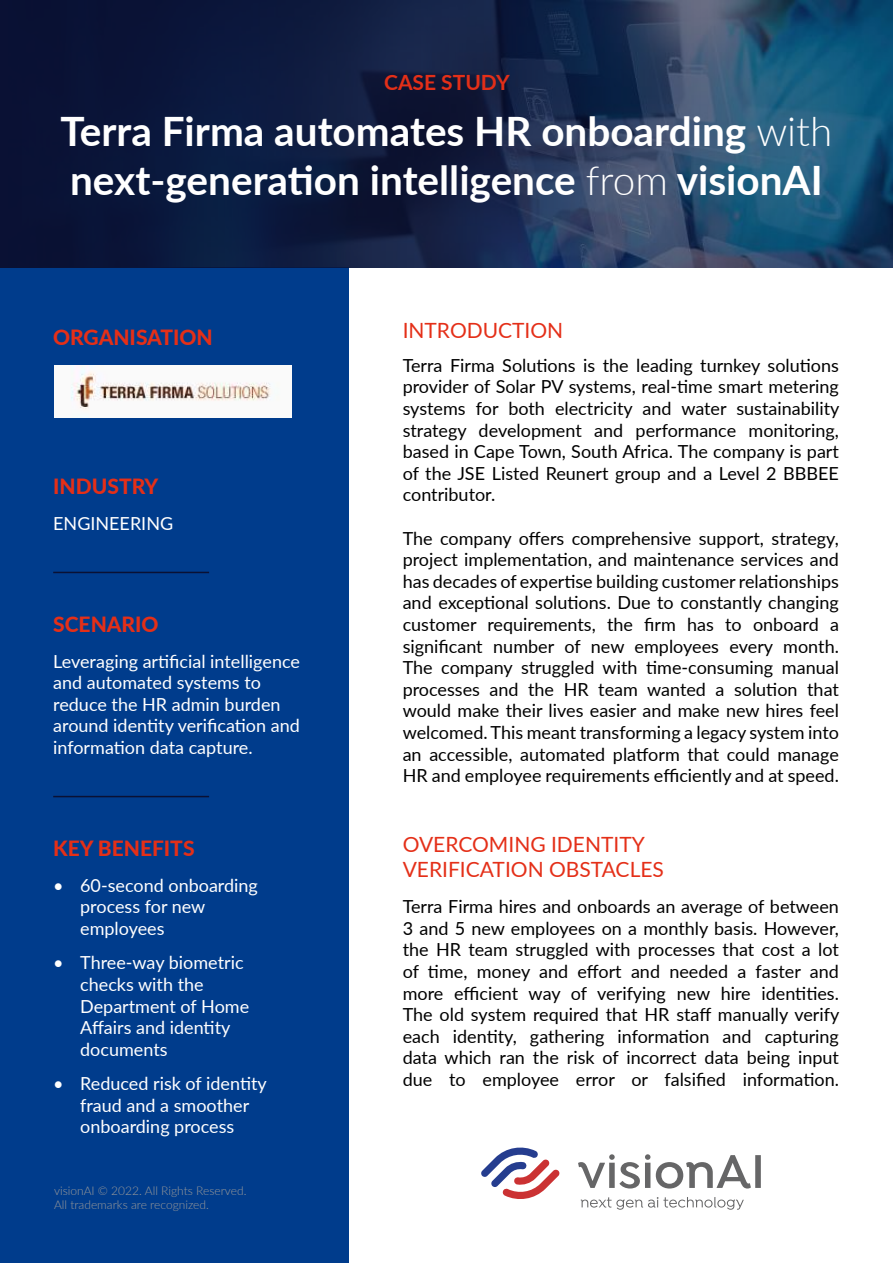
<style>
.page{position:relative;width:893px;height:1263px;background:#fff}
.page>*{position:absolute;margin:0;border:0;box-sizing:border-box;transform-origin:0 0}
.t1{font:700 40.5px/48.6px "Lato";color:#fff}
.t2{font:21px/25.2px "Lato";color:#e42f18}
.t3{font:800 21px "Lato";color:#e42f18}
.t4{font:700 21px "Lato";color:#e42f18}
.t5{font:18px/21.6px "Lato";color:#000;text-align:justify}
.t6{font:18px/21.6px "Lato";color:#fff}
.t7{font:300 12px/14.4px "Lato";color:#999}
.s1{font-weight:300}
</style>
<div class="page">
<div style="left:0;top:268px;width:349px;height:995px;background:#003c8c"></div>
<svg style="left:0;top:0;width:893px;height:268px;background:#172d50"></svg>
<svg style="left:481px;top:1147px;width:79px;height:52px"></svg>
<svg style="left:578px;top:1154px;width:183px;height:34px"></svg>
<svg style="left:581px;top:1197px;width:163px;height:13px"></svg>
<hr style="left:53px;top:572px;width:156px;height:1px;background:#0a1134">
<hr style="left:53px;top:796px;width:156px;height:1px;background:#0a1134">
<img style="left:54px;top:366px;width:237px;height:51px">
<p class="t4" style="left:384px;top:74px;width:127px">CASE STUDY</p>
<h1 class="t1" style="left:60px;top:111px;width:774px">Terra Firma automates HR onboarding <span class="s1">with </span>next-generation intelligence <span class="s1">from</span> visionAI</h1>
<p class="t3" style="left:53px;top:325px;width:161px">ORGANISATION</p>
<p class="t3" style="left:53px;top:475px;width:107px">INDUSTRY</p>
<p class="t6" style="left:53px;top:513px;width:121px">ENGINEERING</p>
<p class="t3" style="left:53px;top:612px;width:107px">SCENARIO</p>
<p class="t6" style="left:53px;top:649px;width:248px">Leveraging artificial intelligence and automated systems to reduce the HR admin burden around identity verification and information data capture.</p>
<p class="t3" style="left:53px;top:836px;width:143px">KEY BENEFITS</p>
<p class="t6" style="left:80px;top:875px;width:179px;text-indent:-27px">• 60-second onboarding process for new employees</p>
<p class="t6" style="left:80px;top:952px;width:170px;text-indent:-27px">• Three-way biometric checks with the<br>Department of Home<br>Affairs and identity documents</p>
<p class="t6" style="left:53px;top:1073px;width:215px;text-align:center">• Reduced risk of identity fraud and a smoother onboarding process</p>
<p class="t7" style="left:54px;top:1184px;width:194px">visionAI © 2022. All Rights Reserved.<br>All trademarks are recognized.</p>
<p class="t2" style="left:403px;top:318px;width:162px">INTRODUCTION</p>
<p class="t5" style="left:403px;top:354px;width:438px">Terra Firma Solutions is the leading turnkey solutions provider of Solar PV systems, real-time smart metering systems for both electricity and water sustainability strategy development and performance monitoring, based in Cape Town, South Africa. The company is part of the JSE Listed Reunert group and a Level 2 BBBEE contributor.</p>
<p class="t5" style="left:403px;top:526px;width:438px">The company offers comprehensive support, strategy, project implementation, and maintenance services and has decades of expertise building customer relationships and exceptional solutions. Due to constantly changing customer requirements, the firm has to onboard a significant number of new employees every month.<br>The company struggled with time-consuming manual processes and the HR team wanted a solution that would make their lives easier and make new hires feel welcomed. This meant transforming a legacy system into an accessible, automated platform that could manage HR and employee requirements efficiently and at speed.</p>
<p class="t2" style="left:403px;top:832px;width:263px">OVERCOMING IDENTITY<br>VERIFICATION OBSTACLES</p>
<p class="t5" style="left:403px;top:895px;width:438px">Terra Firma hires and onboards an average of between 3 and 5 new employees on a monthly basis. However, the HR team struggled with processes that cost a lot of time, money and effort and needed a faster and more efficient way of verifying new hire identities.<br>The old system required that HR staff manually verify each identity, gathering information and capturing data which ran the risk of incorrect data being input due to employee error or falsified information.</p>
</div>
